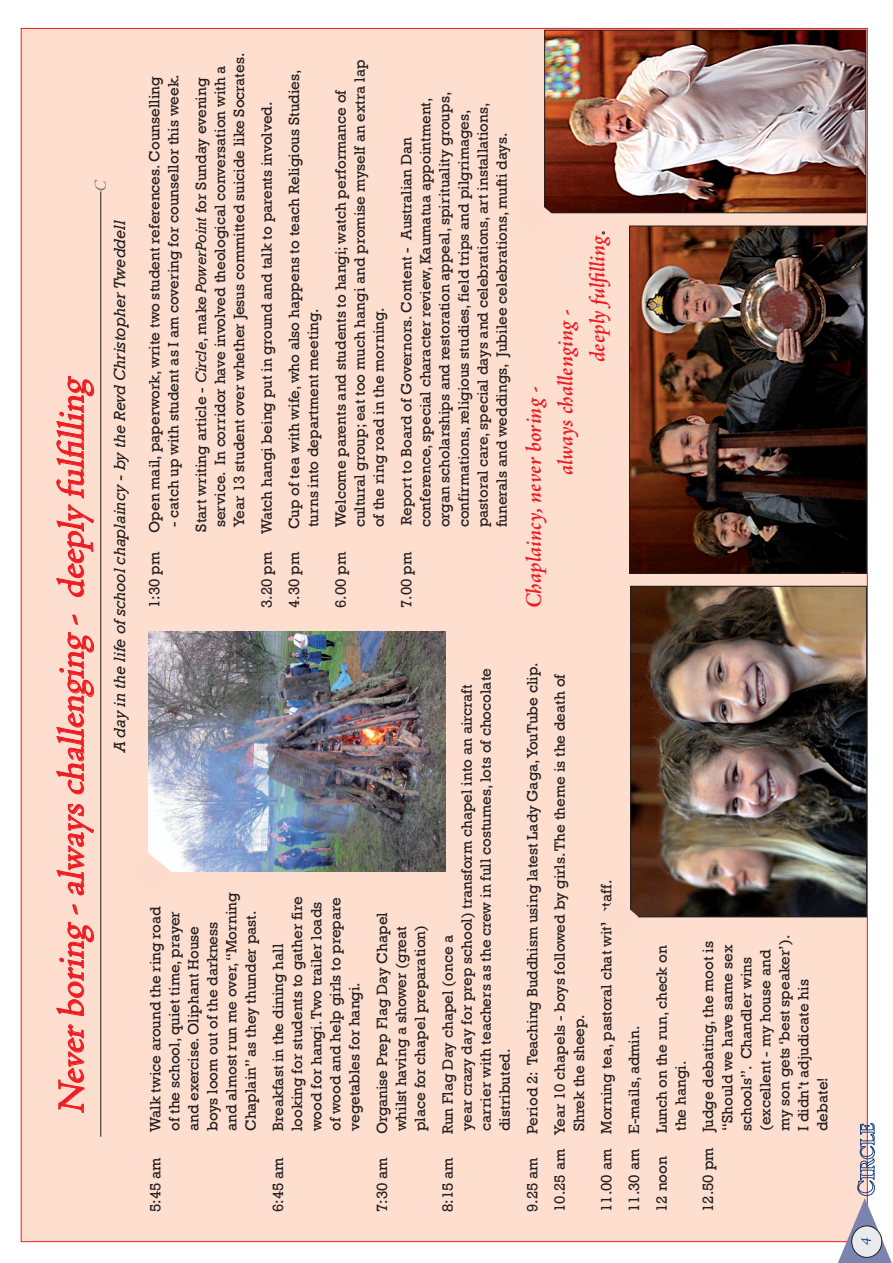
<style>
.page{position:relative;width:893px;height:1263px;background:#fff}
.page>*{position:absolute;margin:0;border:0;box-sizing:border-box;transform-origin:0 0}
.t1{font:italic 37.5px "Adobe Jenson Pro";color:#ee1d23}
.t2{font:italic 600 22.5px "Adobe Jenson Pro";color:#ee1d23}
.t3{font:italic 16.5px "Rockwell";letter-spacing:-.005em;color:#231f20}
.t4{font:italic 16.5px "Adobe Jenson Pro";color:#808285}
.t5{font:15.3px/19px "Rockwell";color:#231f20}
.t6{font:italic 300 15px "Adobe Jenson Pro";color:#083575}
.s1{font-style:italic}
.s2{font-family:"Avenir LT Std";font-weight:300;font-style:normal;color:#231f20}
</style>
<div class="page">
<div style="left:21px;top:28px;width:846px;height:1214px;background:#fddecf"></div>
<svg style="left:833px;top:1123px;width:59px;height:140px"></svg>
<div style="left:852px;top:1226px;width:30px;height:31px;background:#e9eaeb;border-radius:50%"></div>
<div style="left:851px;top:1226px;width:31px;height:32px;border:1px solid #231f20;border-radius:50%"></div>
<hr style="left:100px;top:191px;width:1px;height:946px;background:#231f20">
<img style="left:546px;top:32px;width:318px;height:179px">
<div style="left:544px;top:30px;width:322px;height:183px;border:1px solid #231f20"></div>
<img style="left:632px;top:588px;width:233px;height:327px">
<div style="left:630px;top:586px;width:237px;height:331px;border:1px solid #231f20"></div>
<img style="left:631px;top:228px;width:233px;height:343px">
<div style="left:629px;top:226px;width:237px;height:347px;border:1px solid #231f20"></div>
<img style="left:149px;top:631px;width:296px;height:240px">
<svg style="left:544px;top:195px;width:8px;height:19px"></svg>
<svg style="left:630px;top:897px;width:8px;height:20px"></svg>
<svg style="left:149px;top:853px;width:22px;height:19px"></svg>
<p class="t4" style="left:94px;top:192px;width:16px;rotate:-90deg">C</p>
<h1 class="t1" style="left:56px;top:1114px;width:736px;rotate:-90deg">Never boring - always challenging - deep ly fulfilling</h1>
<p class="t3" style="left:110px;top:752px;width:534px;rotate:-90deg">A day in the life of school chaplaincy - by the Revd Christopher Tweddell</p>
<p class="t5" style="left:210px;top:527px;width:476px;rotate:-90deg">service. In corridor have involved theological conversation with a<br>Year 13 student over whether Jesus committed suicide like Socrates.</p>
<p class="t5" style="left:144px;top:533px;width:458px;rotate:-90deg">Open mail, paperwork, write two student references. Counselling</p>
<p class="t5" style="left:159px;top:532px;width:459px;line-height:27.6px;rotate:-90deg">- catch up with student as I am covering for counsellor this week.<br>Start writing article - <span class="s1">Circle</span>, make <span class="s1">PowerPoint</span> for Sunday evening</p>
<p class="t5" style="left:144px;top:608px;width:57px;rotate:-90deg">1:30 pm</p>
<p class="t5" style="left:284px;top:529px;width:461px;rotate:-90deg">Cup of tea with wife, who also happens to teach Religious Studies, turns into department meeting.</p>
<p class="t5" style="left:252px;top:608px;width:508px;line-height:27.6px;rotate:-90deg">3.20 pm Watch hangi being put in ground and talk to parents involved.<br>4.30 pm</p>
<p class="t5" style="left:331px;top:527px;width:469px;rotate:-90deg">Welcome parents and students to hangi; watch performance of cultural group; eat too much hangi and promise myself an extra lap of the ring road in the morning.</p>
<p class="t5" style="left:331px;top:608px;width:57px;rotate:-90deg">6.00 pm</p>
<p class="t5" style="left:396px;top:527px;width:437px;rotate:-90deg">Report to Board of Governors. Content - Australian Dan conference, special character review, Kaumatua appointment, organ scholarships and restoration appeal, spirituality groups, confirmations, religious studies, field trips and pilgrimages, pastoral care, special days and celebrations, art installations, funerals and weddings, Jubilee celebrations, mufti days.</p>
<p class="t5" style="left:396px;top:608px;width:57px;rotate:-90deg">7.00 pm</p>
<h2 class="t2" style="left:524px;top:608px;width:222px;rotate:-90deg">Chaplaincy, never boring -</h2>
<h2 class="t2" style="left:556px;top:475px;width:167px;rotate:-90deg">always challenging -</h2>
<h2 class="t2" style="left:588px;top:362px;width:134px;rotate:-90deg">deeply fulfilling<span class="s2">.</span></h2>
<p class="t5" style="left:145px;top:1132px;width:241px;rotate:-90deg">Walk twice around the ring road of the school, quiet time, prayer and exercise. Oliphant House boys loom out of the darkness and almost run me over, “Morning<br>Chaplain” as they thunder past.</p>
<p class="t5" style="left:145px;top:1212px;width:56px;rotate:-90deg">5:45 am</p>
<p class="t5" style="left:268px;top:1131px;width:236px;rotate:-90deg">Breakfast in the dining hall looking for students to gather fire wood for hangi. Two trailer loads of wood and help girls to prepare vegetables for hangi.</p>
<p class="t5" style="left:268px;top:1212px;width:56px;rotate:-90deg">6:45 am</p>
<p class="t5" style="left:372px;top:1134px;width:224px;rotate:-90deg">Organise Prep Flag Day Chapel whilst having a shower (great place for chapel preparation)</p>
<p class="t5" style="left:372px;top:1212px;width:56px;rotate:-90deg">7:30 am</p>
<p class="t5" style="left:438px;top:1134px;width:468px;rotate:-90deg">Run Flag Day chapel (once a<br>year crazy day for prep school) transform chapel into an aircraft carrier with teachers as the crew in full costumes, lots of chocolate distributed.</p>
<p class="t5" style="left:438px;top:1212px;width:56px;rotate:-90deg">8:15 am</p>
<p class="t5" style="left:518px;top:1212px;width:551px;line-height:27.6px;text-indent:77px;rotate:-90deg">Period 2: Teaching Buddhism using latest Lady Gaga, YouTube clip.<br>10.25 am Year 10 chapels - boys followed by girls. The theme is the death of</p>
<p class="t5" style="left:565px;top:1212px;width:334px;line-height:27.6px;text-indent:81px;rotate:-90deg">Shrek the sheep.<br>11.00 am Morning tea, pastoral chat with staff.<br>11.30 am E-mails, admin.<br>12 noon</p>
<p class="t5" style="left:652px;top:1133px;width:189px;rotate:-90deg">Lunch on the run, check on the hangi.</p>
<p class="t5" style="left:698px;top:1131px;width:198px;text-indent:-81px;rotate:-90deg">12.50 pm Judge debating, the moot is “Should we have same sex schools”. Chandler wins (excellent - my house and my son gets ‘best speaker’).<br>I didn’t adjudicate his debate!</p>
<p class="t5" style="left:522px;top:1212px;width:56px;rotate:-90deg">9.25 am</p>
<p class="t6" style="left:860px;top:1245px;width:9px;rotate:-90deg">4</p>
</div>
